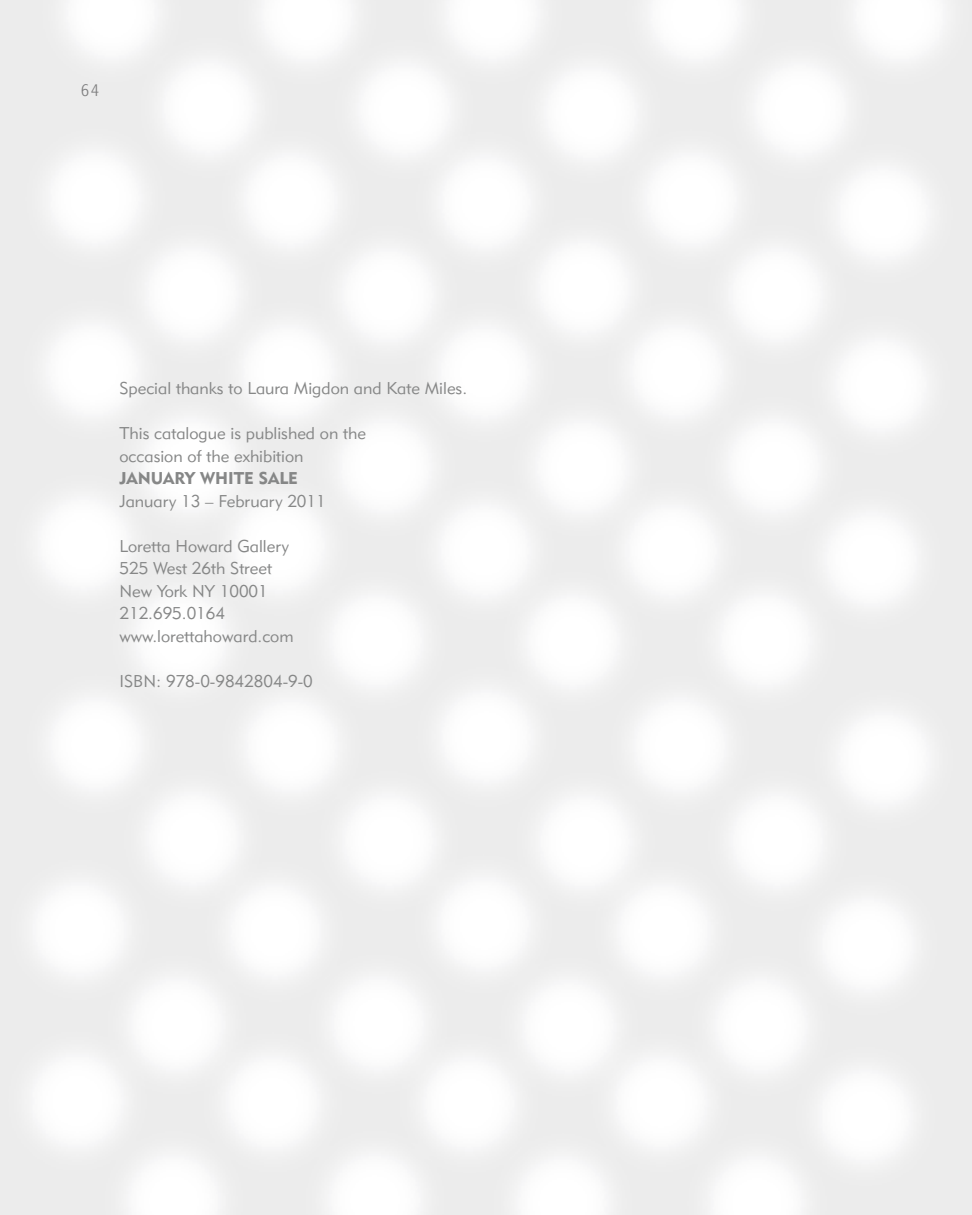
<style>
.page{position:relative;width:972px;height:1215px;background:#fff}
.page>*{position:absolute;margin:0;border:0;box-sizing:border-box;transform-origin:0 0}
.t1{font:300 condensed 18px "Formata";color:#7c7c7d}
.t2{font:16.88px/22.5px "Geometric 415 BT Lite A";color:#868787}
.t3{font:16.88px "Geometric 415 BT Black A";color:#868787}
</style>
<div class="page">
<p class="t1" style="left:81px;top:79px;width:19px">64</p>
<p class="t2" style="left:119px;top:377px;width:349px">Special thanks to Laura Migdon and Kate Miles.</p>
<p class="t2" style="left:119px;top:422px;width:248px">This catalogue is published on the occasion of the exhibition</p>
<p class="t3" style="left:119px;top:468px;width:180px">JANUARY WHITE SALE</p>
<p class="t2" style="left:119px;top:489px;width:208px">January 13 – February 2011</p>
<p class="t2" style="left:119px;top:534px;width:176px">Loretta Howard Gallery<br>525 West 26th Street<br>New York NY 10001<br>212.695.0164 www.lorettahoward.com</p>
<p class="t2" style="left:119px;top:669px;width:195px">ISBN: 978-0-9842804-9-0</p>
</div>
